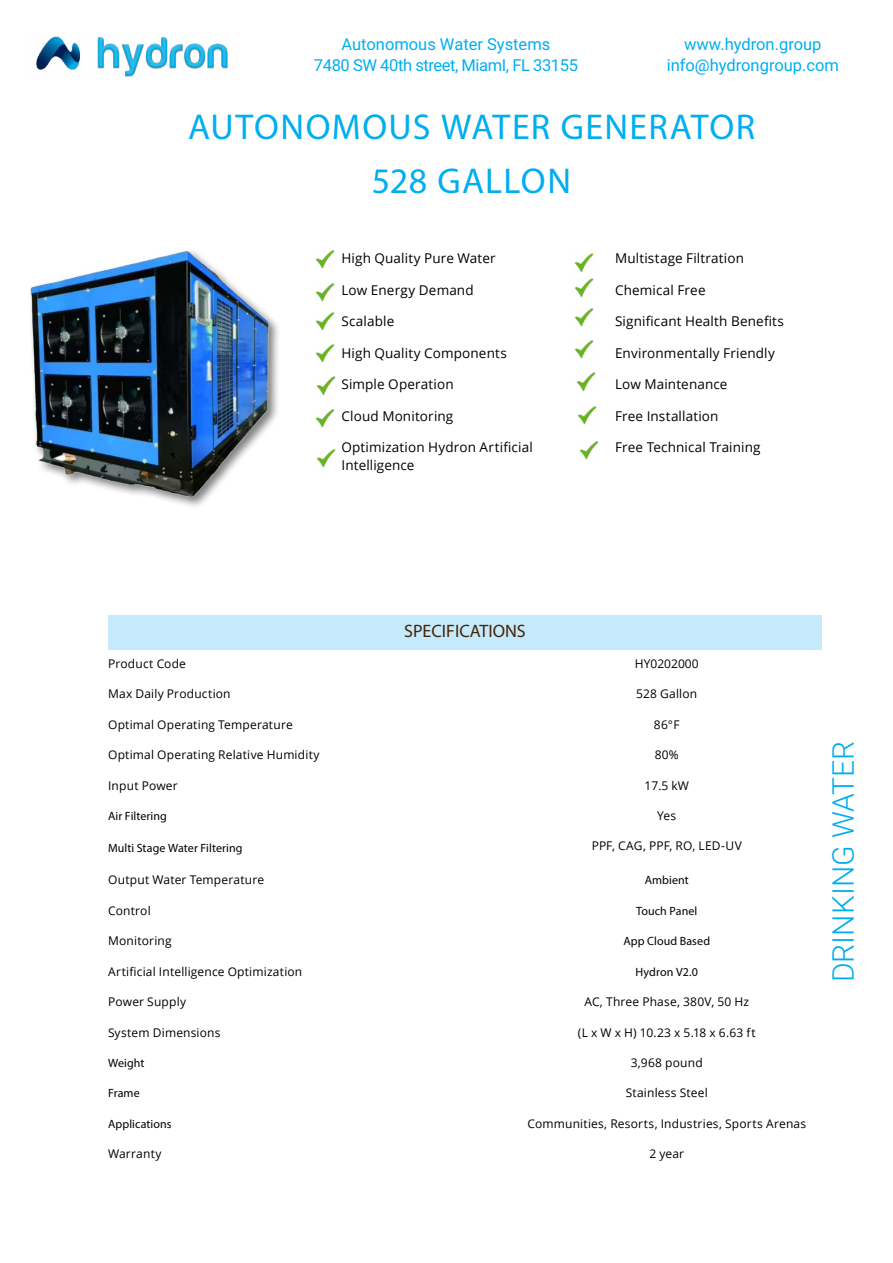
<style>
.page{position:relative;width:893px;height:1263px;background:#fff}
.page>*{position:absolute;margin:0;border:0;box-sizing:border-box;transform-origin:0 0}
.t1{font:36px/54px "Myriad Pro";letter-spacing:.035em;color:#00aeef;text-align:center}
.t2{font:300 30px "Roboto";color:#00aeef}
.t3{font:18px "Myriad Pro";color:#452507}
.t4{font:16.5px/21px "Roboto";letter-spacing:-.025em;color:#00aeef;text-align:center}
.t5{font:16.5px/21px "Roboto";color:#00aeef;text-align:center}
.t6{font:13.5px/18px "Open Sans";letter-spacing:.01em;color:#000}
.t7{font:12px "Open Sans";letter-spacing:.015em;color:#000}
.t8{font:12px "Myriad Pro";letter-spacing:.005em;color:#000}
</style>
<div class="page">
<div style="left:108px;top:615px;width:714px;height:35px;background:#c5eafb"></div>
<img style="left:30px;top:250px;width:249px;height:256px">
<img style="left:316px;top:250px;width:19px;height:19px">
<img style="left:316px;top:312px;width:19px;height:19px">
<img style="left:316px;top:344px;width:19px;height:19px">
<img style="left:317px;top:376px;width:19px;height:20px">
<img style="left:316px;top:409px;width:19px;height:19px">
<img style="left:317px;top:449px;width:19px;height:19px">
<img style="left:575px;top:253px;width:19px;height:20px">
<img style="left:575px;top:278px;width:19px;height:20px">
<img style="left:316px;top:283px;width:19px;height:19px">
<img style="left:575px;top:308px;width:19px;height:19px">
<img style="left:575px;top:340px;width:19px;height:19px">
<img style="left:577px;top:372px;width:19px;height:20px">
<img style="left:578px;top:406px;width:19px;height:19px">
<img style="left:580px;top:441px;width:19px;height:19px">
<img style="left:36px;top:36px;width:192px;height:41px">
<h3 class="t4" style="left:314px;top:33px;width:265px">Autonomous Water Systems<br>7480 SW 40th street, MiamI, FL 33155</h3>
<h3 class="t5" style="left:667px;top:33px;width:174px">www.hydron.group info@hydrongroup.com</h3>
<h1 class="t1" style="left:188px;top:99px;width:569px">AUTONOMOUS WATER GENERATOR<br>528 GALLON</h1>
<p class="t6" style="left:341px;top:249px;width:156px">High Quality Pure Water</p>
<p class="t6" style="left:341px;top:280px;width:134px">Low Energy Demand</p>
<p class="t6" style="left:341px;top:312px;width:54px">Scalable</p>
<p class="t6" style="left:341px;top:343px;width:167px">High Quality Components</p>
<p class="t6" style="left:341px;top:375px;width:114px">Simple Operation</p>
<p class="t6" style="left:341px;top:406px;width:113px">Cloud Monitoring</p>
<p class="t6" style="left:341px;top:438px;width:193px">Optimization Hydron Artificial<br>Intelligence</p>
<p class="t6" style="left:615px;top:249px;width:131px">Multistage Filtration</p>
<p class="t6" style="left:615px;top:280px;width:92px">Chemical Free</p>
<p class="t6" style="left:615px;top:312px;width:170px">Significant Health Benefits</p>
<p class="t6" style="left:615px;top:343px;width:161px">Environmentally Friendly</p>
<p class="t6" style="left:615px;top:375px;width:114px">Low Maintenance</p>
<p class="t6" style="left:615px;top:406px;width:105px">Free Installation</p>
<p class="t6" style="left:615px;top:438px;width:147px">Free Technical Training</p>
<h3 class="t3" style="left:404px;top:620px;width:123px">SPECIFICATIONS</h3>
<p class="t7" style="left:108px;top:655px;width:79px">Product Code</p>
<p class="t7" style="left:635px;top:655px;width:65px">HY0202000</p>
<p class="t7" style="left:108px;top:686px;width:124px">Max Daily Production</p>
<p class="t7" style="left:636px;top:686px;width:63px">528 Gallon</p>
<p class="t7" style="left:108px;top:716px;width:186px">Optimal Operating Temperature</p>
<p class="t7" style="left:654px;top:716px;width:27px">86°F</p>
<p class="t7" style="left:108px;top:746px;width:213px">Optimal Operating Relative Humidity</p>
<p class="t7" style="left:655px;top:746px;width:25px">80%</p>
<p class="t7" style="left:108px;top:777px;width:71px">Input Power</p>
<p class="t7" style="left:645px;top:777px;width:46px">17.5 kW</p>
<p class="t8" style="left:108px;top:808px;width:60px">Air Filtering</p>
<p class="t7" style="left:657px;top:807px;width:21px">Yes</p>
<p class="t8" style="left:108px;top:841px;width:136px">Multi Stage Water Filtering</p>
<p class="t7" style="left:592px;top:838px;width:152px">PPF, CAG, PPF, RO, LED-UV</p>
<p class="t7" style="left:108px;top:872px;width:158px">Output Water Temperature</p>
<p class="t8" style="left:645px;top:873px;width:46px">Ambient</p>
<p class="t7" style="left:108px;top:902px;width:44px">Control</p>
<p class="t8" style="left:636px;top:903px;width:63px">Touch Panel</p>
<p class="t7" style="left:108px;top:933px;width:65px">Monitoring</p>
<p class="t8" style="left:623px;top:934px;width:88px">App Cloud Based</p>
<p class="t7" style="left:108px;top:963px;width:196px">Artificial Intelligence Optimization</p>
<p class="t8" style="left:636px;top:964px;width:64px">Hydron V2.0</p>
<p class="t7" style="left:108px;top:993px;width:80px">Power Supply</p>
<p class="t7" style="left:584px;top:993px;width:166px">AC, Three Phase, 380V, 50 Hz</p>
<p class="t7" style="left:108px;top:1024px;width:114px">System Dimensions</p>
<p class="t7" style="left:578px;top:1024px;width:179px">(L x W x H) 10.23 x 5.18 x 6.63 ft</p>
<p class="t8" style="left:108px;top:1055px;width:38px">Weight</p>
<p class="t7" style="left:631px;top:1054px;width:73px">3,968 pound</p>
<p class="t8" style="left:108px;top:1086px;width:33px">Frame</p>
<p class="t7" style="left:626px;top:1085px;width:84px">Stainless Steel</p>
<p class="t8" style="left:108px;top:1116px;width:65px">Applications</p>
<p class="t7" style="left:527px;top:1115px;width:280px">Communities, Resorts, Industries, Sports Arenas</p>
<p class="t7" style="left:108px;top:1146px;width:55px">Warranty</p>
<p class="t7" style="left:649px;top:1146px;width:36px">2 year</p>
<h2 class="t2" style="left:822px;top:982px;width:243px;rotate:-90deg">DRINKING WATER</h2>
</div>
